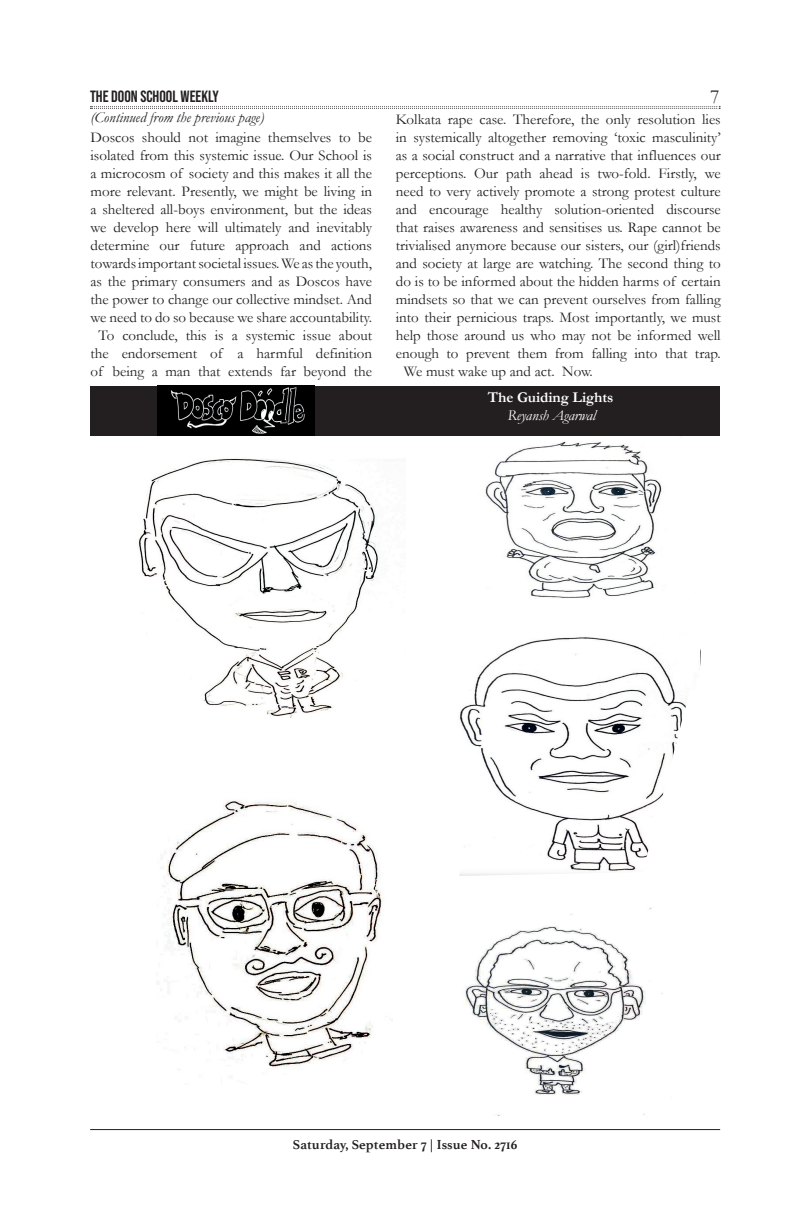
<style>
.page{position:relative;width:810px;height:1215px;background:#fff}
.page>*{position:absolute;margin:0;border:0;box-sizing:border-box;transform-origin:0 0}
.t1{font:20px "Garamond";color:#231f20}
.t2{font:16.25px "Bebas Neue";color:#231f20}
.t3{font:15px/18px "Garamond";color:#231f20;text-align:center}
.t4{font:italic 15px "Garamond";color:#231f20}
.t5{font:700 15px "Garamond";letter-spacing:-.005em;color:#fff}
.t6{font:italic 15px "Garamond";letter-spacing:-.005em;color:#fff}
.t7{font:700 13.75px "Athelas";letter-spacing:.01em;color:#231f20}
</style>
<div class="page">
<svg style="left:90px;top:106px;width:630px;height:3px"></svg>
<hr style="left:90px;top:1129px;width:630px;height:1px;background:#231f20">
<img style="left:465px;top:908px;width:198px;height:208px">
<img style="left:138px;top:458px;width:267px;height:259px">
<img style="left:446px;top:435px;width:265px;height:163px">
<img style="left:459px;top:637px;width:242px;height:239px">
<img style="left:162px;top:801px;width:220px;height:267px">
<div style="left:91px;top:386px;width:629px;height:49px;background:#231f20"></div>
<img style="left:157px;top:386px;width:158px;height:49px">
<p class="t2" style="left:90px;top:87px;width:130px">THE DOON SCHOOL WEEKLY</p>
<h1 class="t1" style="left:710px;top:83px;width:11px">7</h1>
<p class="t4" style="left:91px;top:107px;width:175px">(Continued from the previous page)</p>
<p class="t3" style="left:91px;top:128px;width:283px">Doscos should not imagine themselves to be isolated from this systemic issue. Our School is a microcosm of society and this makes it all the more relevant. Presently, we might be living in a sheltered all-boys environment, but the ideas we develop here will ultimately and inevitably determine our future approach and actions towards important societal issues. We as the youth, as the primary consumers and as Doscos have the power to change our collective mindset. And we need to do so because we share accountability.<br>To conclude, this is a systemic issue about the endorsement of a harmful definition of being a man that extends far beyond the</p>
<p class="t3" style="left:396px;top:110px;width:326px">Kolkata rape case. Therefore, the only resolution lies</p>
<p class="t3" style="left:396px;top:128px;width:326px">in systemically altogether removing ‘toxic masculinity’</p>
<p class="t3" style="left:396px;top:146px;width:326px">as a social construct and a narrative that influences our</p>
<p class="t3" style="left:396px;top:164px;width:326px">perceptions. Our path ahead is two-fold. Firstly, we</p>
<p class="t3" style="left:396px;top:182px;width:326px">need to very actively promote a strong protest culture</p>
<p class="t3" style="left:396px;top:200px;width:326px">and encourage healthy solution-oriented discourse</p>
<p class="t3" style="left:396px;top:218px;width:326px">that raises awareness and sensitises us. Rape cannot be</p>
<p class="t3" style="left:396px;top:236px;width:326px">trivialised anymore because our sisters, our (girl)friends</p>
<p class="t3" style="left:396px;top:254px;width:326px">and society at large are watching. The second thing to</p>
<p class="t3" style="left:396px;top:272px;width:326px">do is to be informed about the hidden harms of certain</p>
<p class="t3" style="left:396px;top:290px;width:326px">mindsets so that we can prevent ourselves from falling</p>
<p class="t3" style="left:396px;top:308px;width:326px">into their pernicious traps. Most importantly, we must</p>
<p class="t3" style="left:396px;top:326px;width:326px">help those around us who may not be informed well</p>
<p class="t3" style="left:396px;top:344px;width:326px">enough to prevent them from falling into that trap.</p>
<p class="t3" style="left:404px;top:362px;width:190px">We must wake up and act. Now.</p>
<p class="t5" style="left:488px;top:387px;width:127px">The Guiding Lights</p>
<p class="t6" style="left:508px;top:405px;width:90px">Reyansh Agarwal</p>
<p class="t7" style="left:293px;top:1134px;width:226px">Saturday, September 7 | Issue No. 2716</p>
</div>
